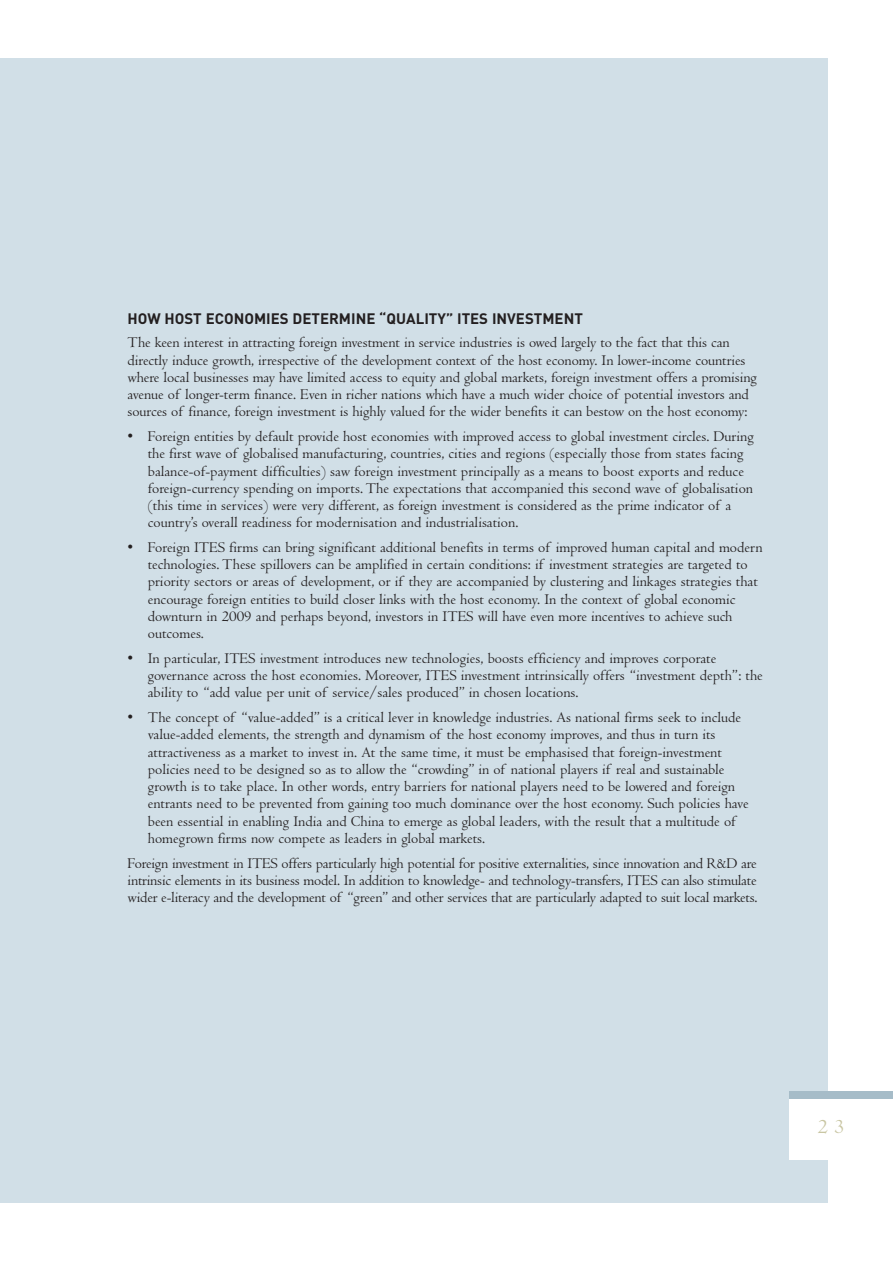
<style>
.page{position:relative;width:893px;height:1263px;background:#fff}
.page>*{position:absolute;margin:0;border:0;box-sizing:border-box;transform-origin:0 0}
.t1{font:21px "Centaur";color:#c9c6a3}
.t2{font:15.3px/17.2px "Centaur";color:#231f20}
.t3{font:700 15px "DIN";color:#231f20}
</style>
<div class="page">
<div style="left:0;top:59px;width:828px;height:1144px;background:#d1dfe7"></div>
<div style="left:789px;top:1092px;width:103px;height:68px;background:#fff"></div>
<div style="left:789px;top:1091px;width:103px;height:8px;background:#a6bcc8"></div>
<p class="t3" style="left:128px;top:313px;width:457px">HOW HOST ECONOMIES DETERMINE “QUALITY” ITES INVESTMENT</p>
<p class="t2" style="left:128px;top:336px;width:631px">The keen interest in attracting foreign investment in service industries is owed largely to the fact that this can directly induce growth, irrespective of the development context of the host economy. In lower-income countries where local businesses may have limited access to equity and global markets, foreign investment offers a promising avenue of longer-term finance. Even in richer nations which have a much wider choice of potential investors and sources of finance, foreign investment is highly valued for the wider benefits it can bestow on the host economy:</p>
<p class="t2" style="left:148px;top:429px;width:607px;text-indent:-20px">• Foreign entities by default provide host economies with improved access to global investment circles. During the first wave of globalised manufacturing, countries, cities and regions (especially those from states facing balance-of-payment difficulties) saw foreign investment principally as a means to boost exports and reduce foreign-currency spending on imports. The expectations that accompanied this second wave of globalisation (this time in services) were very different, as foreign investment is considered as the prime indicator of a country’s overall readiness for modernisation and industrialisation.</p>
<p class="t2" style="left:148px;top:540px;width:616px;text-indent:-20px">• Foreign ITES firms can bring significant additional benefits in terms of improved human capital and modern technologies. These spillovers can be amplified in certain conditions: if investment strategies are targeted to priority sectors or areas of development, or if they are accompanied by clustering and linkages strategies that encourage foreign entities to build closer links with the host economy. In the context of global economic downturn in 2009 and perhaps beyond, investors in ITES will have even more incentives to achieve such outcomes.</p>
<p class="t2" style="left:148px;top:651px;width:617px;text-indent:-20px">• In particular, ITES investment introduces new technologies, boosts efficiency and improves corporate governance across the host economies. Moreover, ITES investment intrinsically offers “investment depth”: the ability to “add value per unit of service/sales produced” in chosen locations.</p>
<p class="t2" style="left:148px;top:710px;width:602px;text-indent:-20px">• The concept of “value-added” is a critical lever in knowledge industries. As national firms seek to include value-added elements, the strength and dynamism of the host economy improves, and thus in turn its attractiveness as a market to invest in. At the same time, it must be emphasised that foreign-investment policies need to be designed so as to allow the “crowding” in of national players if real and sustainable growth is to take place. In other words, entry barriers for national players need to be lowered and foreign entrants need to be prevented from gaining too much dominance over the host economy. Such policies have been essential in enabling India and China to emerge as global leaders, with the result that a multitude of homegrown firms now compete as leaders in global markets.</p>
<p class="t2" style="left:128px;top:856px;width:632px;text-align:justify">Foreign investment in ITES offers particularly high potential for positive externalities, since innovation and R&amp;D are intrinsic elements in its business model. In addition to knowledge- and technology-transfers, ITES can also stimulate wider e-literacy and the development of “green” and other services that are particularly adapted to suit local markets.</p>
<h1 class="t1" style="left:818px;top:1119px;width:28px">2 3</h1>
</div>
